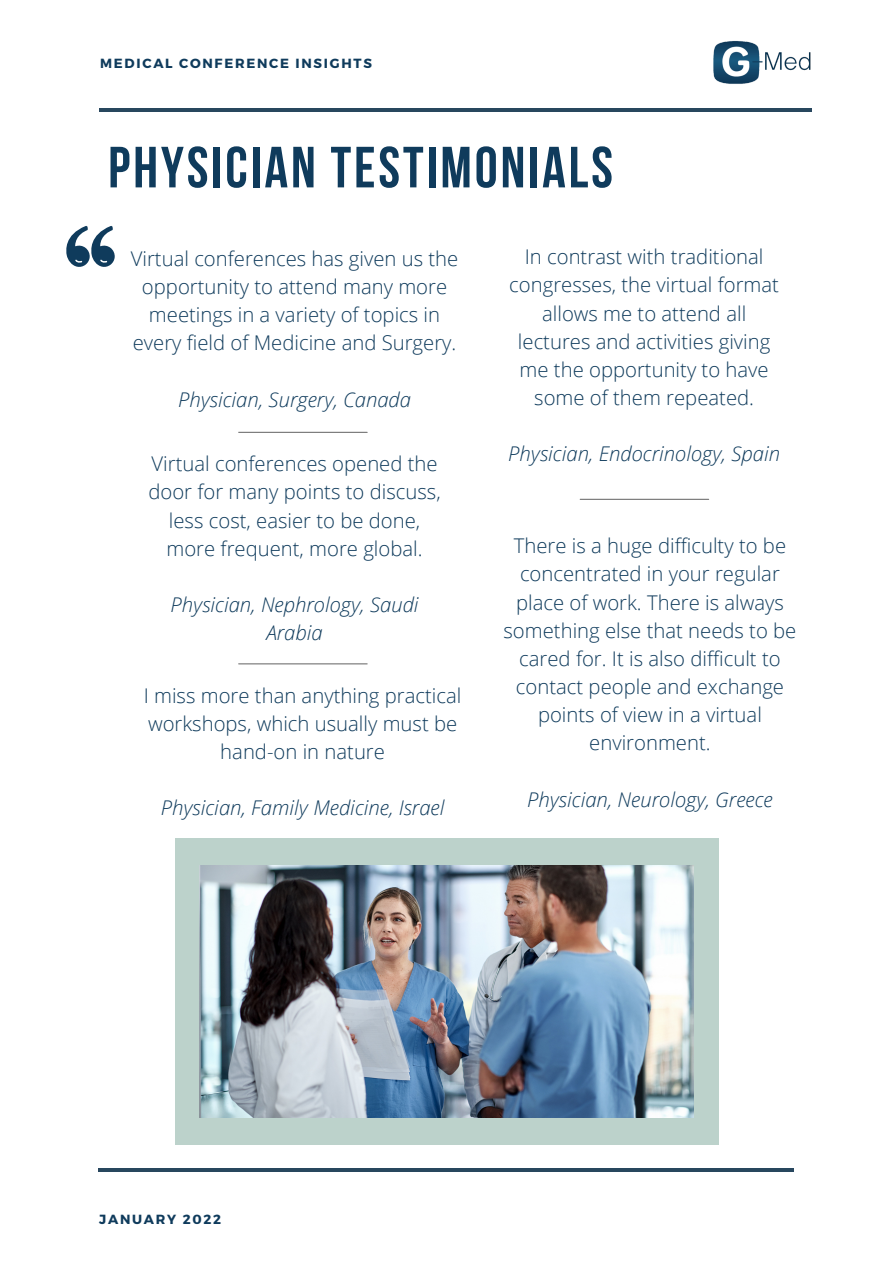
<style>
.page{position:relative;width:894px;height:1264px;background:#fff}
.page>*{position:absolute;margin:0;border:0;box-sizing:border-box;transform-origin:0 0}
.t1{font:700 57.9px "Bebas Neue";letter-spacing:.05em;color:#0f3b5c}
.t2{font:300 20.25px/28.2px "Open Sans";color:#0f3b5c;text-align:center}
.t3{font:italic 300 20.25px/28.2px "Open Sans";color:#0f3b5c;text-align:center}
.t4{font:700 13.2px "Montserrat";letter-spacing:.13em;color:#0f3b5c}
</style>
<div class="page">
<hr style="left:99px;top:108px;width:712px;height:4px;background:#28475e">
<img style="left:713px;top:41px;width:99px;height:71px">
<div style="left:176px;top:838px;width:542px;height:305px;background:#bcd2cb"></div>
<img style="left:199px;top:865px;width:494px;height:252px">
<hr style="left:98px;top:1168px;width:695px;height:3px;background:#28475e">
<svg style="left:66px;top:226px;width:49px;height:41px"></svg>
<hr style="left:580px;top:499px;width:128px;height:1px;background:#737373">
<hr style="left:238px;top:432px;width:129px;height:1px;background:#737373">
<hr style="left:238px;top:663px;width:129px;height:1px;background:#737373">
<p class="t4" style="left:100px;top:55px;width:273px">MEDICAL CONFERENCE INSIGHTS</p>
<p class="t1" style="left:108px;top:144px;width:506px">PHYSICIAN TESTIMONIALS</p>
<p class="t2" style="left:131px;top:244px;width:329px">Virtual conferences has given us the opportunity to attend many more meetings in a variety of topics in every field of Medicine and Surgery.</p>
<p class="t3" style="left:178px;top:384px;width:234px">Physician, Surgery, Canada</p>
<p class="t2" style="left:148px;top:449px;width:294px">Virtual conferences opened the door for many points to discuss, less cost, easier to be done, more frequent, more global.</p>
<p class="t3" style="left:170px;top:590px;width:249px">Physician, Nephrology, Saudi<br>Arabia</p>
<p class="t2" style="left:144px;top:680px;width:319px">I miss more than anything practical workshops, which usually must be hand-on in nature</p>
<p class="t3" style="left:161px;top:793px;width:285px">Physician, Family Medicine, Israel</p>
<p class="t2" style="left:509px;top:242px;width:271px">In contrast with traditional congresses, the virtual format allows me to attend all lectures and activities giving me the opportunity to have some of them repeated.</p>
<p class="t3" style="left:508px;top:439px;width:273px">Physician, Endocrinology, Spain</p>
<p class="t2" style="left:503px;top:531px;width:294px">There is a huge difficulty to be concentrated in your regular place of work. There is always something else that needs to be cared for. It is also difficult to contact people and exchange points of view in a virtual environment.</p>
<p class="t3" style="left:527px;top:784px;width:247px">Physician, Neurology, Greece</p>
<p class="t4" style="left:99px;top:1210px;width:123px">JANUARY 2022</p>
</div>
